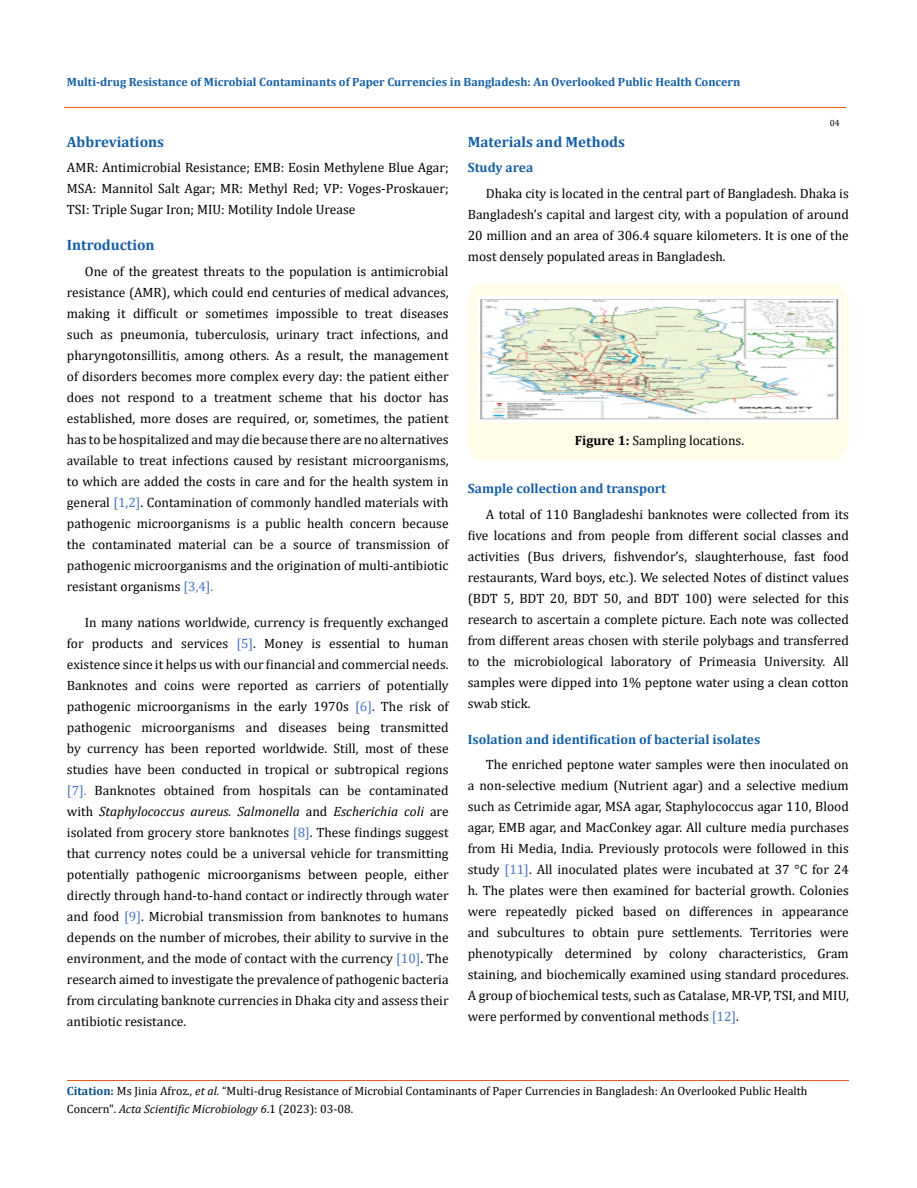
<style>
.page{position:relative;width:917px;height:1188px;background:#fff}
.page>*{position:absolute;margin:0;border:0;box-sizing:border-box;transform-origin:0 0}
.t1{font:700 15px "Cambria";color:#1560a6}
.t2{font:13.5px/21px "Cambria";color:#000;text-align:justify}
.t3{font:700 13.5px "Cambria";color:#1560a6}
.t4{font:12px/18px "Cambria";color:#000}
.t5{font:700 12px "Cambria";color:#1560a6}
.t6{font:9px "Cambria";color:#000}
.s1{color:#4472c4}
.s2{font-style:italic}
.s3{font-weight:700}
.s4{font-weight:700;color:#035089}
</style>
<div class="page">
<div style="left:468px;top:283px;width:380px;height:178px;background:#fffde9;border-radius:18px"></div>
<img style="left:478px;top:297px;width:362px;height:125px">
<hr style="left:64px;top:108px;width:781px;height:1px;background:#e05d1a">
<hr style="left:67px;top:1080px;width:781px;height:1px;background:#e05d1a">
<p class="t5" style="left:67px;top:73px;width:675px">Multi-drug Resistance of Microbial Contaminants of Paper Currencies in Bangladesh: An Overlooked Public Health Concern</p>
<p class="t6" style="left:829px;top:118px;width:11px">04</p>
<p class="t1" style="left:67px;top:131px;width:99px">Abbreviations</p>
<p class="t2" style="left:67px;top:157px;width:383px">AMR: Antimicrobial Resistance; EMB: Eosin Methylene Blue Agar; MSA: Mannitol Salt Agar; MR: Methyl Red; VP: Voges-Proskauer; TSI: Triple Sugar Iron; MIU: Motility Indole Urease</p>
<p class="t1" style="left:67px;top:234px;width:89px">Introduction</p>
<p class="t2" style="left:67px;top:260px;width:383px;text-indent:18px">One of the greatest threats to the population is antimicrobial resistance (AMR), which could end centuries of medical advances, making it difficult or sometimes impossible to treat diseases such as pneumonia, tuberculosis, urinary tract infections, and pharyngotonsillitis, among others. As a result, the management of disorders becomes more complex every day: the patient either does not respond to a treatment scheme that his doctor has established, more doses are required, or, sometimes, the patient has to be hospitalized and may die because there are no alternatives available to treat infections caused by resistant microorganisms, to which are added the costs in care and for the health system in general <span class="s1">[1,2]</span>. Contamination of commonly handled materials with pathogenic microorganisms is a public health concern because the contaminated material can be a source of transmission of pathogenic microorganisms and the origination of multi-antibiotic resistant organisms <span class="s1">[3,4].</span></p>
<p class="t2" style="left:67px;top:611px;width:383px;text-indent:18px">In many nations worldwide, currency is frequently exchanged for products and services <span class="s1">[5]</span>. Money is essential to human existence since it helps us with our financial and commercial needs.<br>Banknotes and coins were reported as carriers of potentially pathogenic microorganisms in the early 1970s <span class="s1">[6]</span>. The risk of pathogenic microorganisms and diseases being transmitted by currency has been reported worldwide. Still, most of these studies have been conducted in tropical or subtropical regions <span class="s1">[7].</span> Banknotes obtained from hospitals can be contaminated with <span class="s2">Staphylococcus aureus. Salmonella</span> and <span class="s2">Escherichia coli</span> are isolated from grocery store banknotes <span class="s1">[8]</span>. These findings suggest that currency notes could be a universal vehicle for transmitting potentially pathogenic microorganisms between people, either directly through hand-to-hand contact or indirectly through water and food <span class="s1">[9]</span>. Microbial transmission from banknotes to humans depends on the number of microbes, their ability to survive in the environment, and the mode of contact with the currency <span class="s1">[10]</span>. The research aimed to investigate the prevalence of pathogenic bacteria from circulating banknote currencies in Dhaka city and assess their antibiotic resistance.</p>
<p class="t1" style="left:468px;top:131px;width:159px">Materials and Methods</p>
<p class="t3" style="left:468px;top:158px;width:67px">Study area</p>
<p class="t2" style="left:468px;top:182px;width:382px;text-indent:18px">Dhaka city is located in the central part of Bangladesh. Dhaka is Bangladesh’s capital and largest city, with a population of around 20 million and an area of 306.4 square kilometers. It is one of the most densely populated areas in Bangladesh.</p>
<p class="t2" style="left:574px;top:429px;width:171px"><span class="s3">Figure 1:</span> Sampling locations.</p>
<p class="t3" style="left:468px;top:479px;width:200px">Sample collection and transport</p>
<p class="t2" style="left:468px;top:504px;width:382px;text-indent:18px">A total of 110 Bangladeshi banknotes were collected from its five locations and from people from different social classes and activities (Bus drivers, fishvendor’s, slaughterhouse, fast food restaurants, Ward boys, etc.). We selected Notes of distinct values (BDT 5, BDT 20, BDT 50, and BDT 100) were selected for this research to ascertain a complete picture. Each note was collected from different areas chosen with sterile polybags and transferred to the microbiological laboratory of Primeasia University. All samples were dipped into 1% peptone water using a clean cotton swab stick.</p>
<p class="t3" style="left:468px;top:730px;width:294px">Isolation and identification of bacterial isolates</p>
<p class="t2" style="left:468px;top:754px;width:382px;text-indent:18px">The enriched peptone water samples were then inoculated on a non-selective medium (Nutrient agar) and a selective medium such as Cetrimide agar, MSA agar, Staphylococcus agar 110, Blood agar, EMB agar, and MacConkey agar. All culture media purchases from Hi Media, India. Previously protocols were followed in this study <span class="s1">[11]</span>. All inoculated plates were incubated at 37 °C for 24 h. The plates were then examined for bacterial growth. Colonies were repeatedly picked based on differences in appearance and subcultures to obtain pure settlements. Territories were phenotypically determined by colony characteristics, Gram staining, and biochemically examined using standard procedures.<br>A group of biochemical tests, such as Catalase, MR-VP, TSI, and MIU, were performed by conventional methods <span class="s1">[12]</span>.</p>
<p class="t4" style="left:67px;top:1082px;width:742px"><span class="s4">Citation:</span> Ms Jinia Afroz<span class="s2">., et al.</span> “Multi-drug Resistance of Microbial Contaminants of Paper Currencies in Bangladesh: An Overlooked Public Health<br>Concern". <span class="s2">Acta Scientific Microbiology 6</span>.1 (2023): 03-08.</p>
</div>
